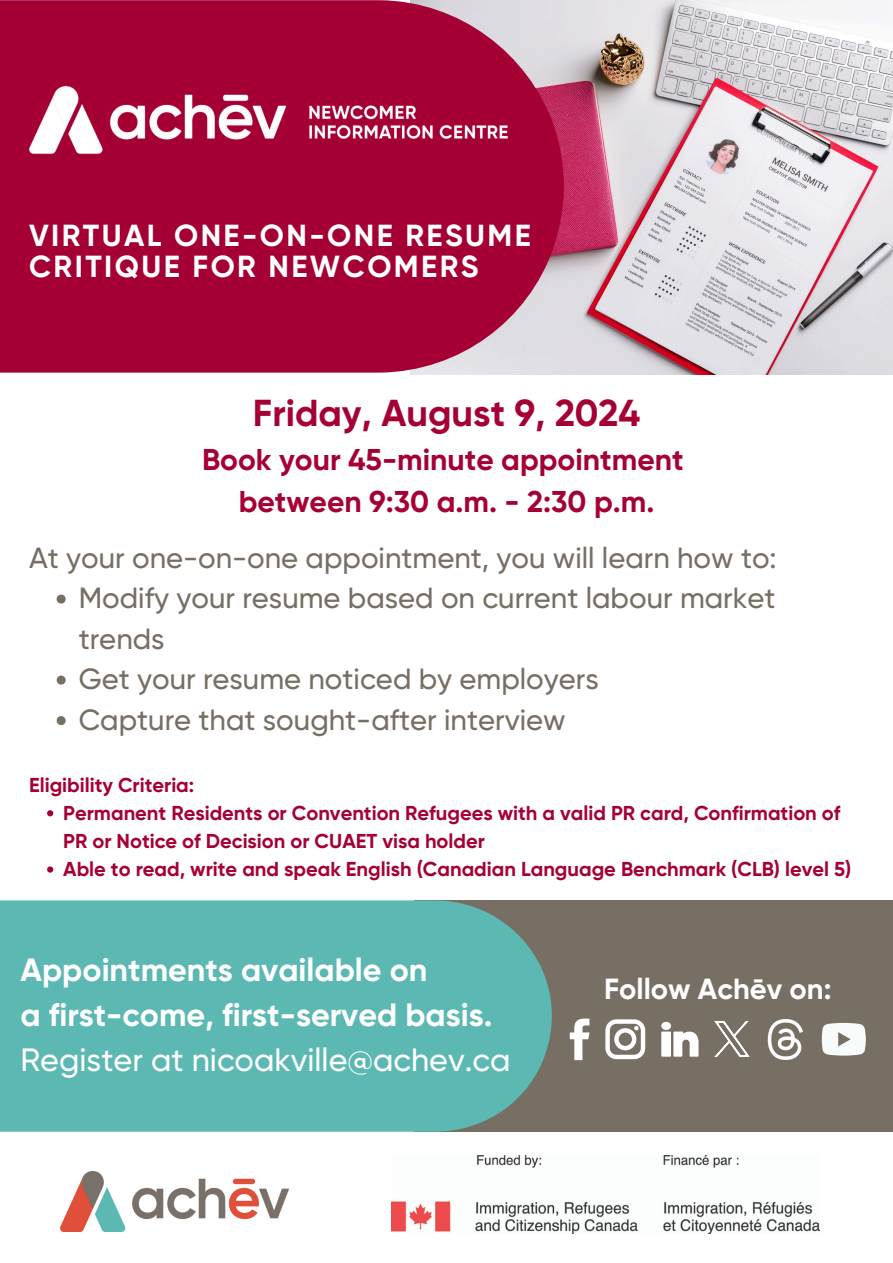
<style>
.page{position:relative;width:893px;height:1263px;background:#fff}
.page>*{position:absolute;margin:0;border:0;box-sizing:border-box;transform-origin:0 0}
.t1{font:700 37.5px "Gilroy";color:#a50034}
.t2{font:700 32.25px/45px "Gilroy";color:#fff}
.t3{font:700 30.45px/31.4px "Gilroy";letter-spacing:.08em;color:#fff}
.t4{font:700 30px/41.6px "Gilroy";color:#a50034;text-align:center}
.t5{font:500 29.17px/40.5px "Gilroy";color:#776e64}
.t6{font:700 29.1px "Gilroy";color:#fff}
.t7{font:700 20.1px/28.1px "Gilroy";color:#a50034}
.s1{font-weight:500}
</style>
<div class="page">
<img style="left:410px;top:0;width:483px;height:375px">
<svg style="left:0;top:0;width:564px;height:373px;fill:#a50034"></svg>
<img style="left:391px;top:1156px;width:428px;height:77px">
<img style="left:60px;top:1172px;width:228px;height:60px">
<div style="left:415px;top:900px;width:478px;height:232px;background:#776e64"></div>
<svg style="left:570px;top:1018px;width:19px;height:42px"></svg>
<svg style="left:605px;top:1019px;width:40px;height:40px"></svg>
<svg style="left:661px;top:1022px;width:37px;height:35px"></svg>
<img style="left:714px;top:1021px;width:35px;height:36px">
<img style="left:767px;top:1019px;width:36px;height:40px">
<svg style="left:822px;top:1023px;width:43px;height:32px"></svg>
<div style="left:0;top:900px;width:551px;height:232px;background:#5cb8b2"></div>
<img style="left:21px;top:29px;width:501px;height:188px">
<svg style="left:57px;top:595px;width:9px;height:9px"></svg>
<svg style="left:57px;top:676px;width:9px;height:9px"></svg>
<svg style="left:57px;top:716px;width:9px;height:9px"></svg>
<svg style="left:47px;top:810px;width:6px;height:6px"></svg>
<svg style="left:47px;top:866px;width:6px;height:7px"></svg>
<h2 class="t3" style="left:29px;top:220px;width:503px">VIRTUAL ONE-ON-ONE RESUME<br>CRITIQUE FOR NEWCOMERS</h2>
<p class="t1" style="left:253px;top:391px;width:389px">Friday, August 9, 2024</p>
<p class="t4" style="left:202px;top:439px;width:483px">Book your 45-minute appointment between 9:30 a.m. - 2:30 p.m.</p>
<p class="t5" style="left:29px;top:537px;width:749px">At your one-on-one appointment, you will learn how to:</p>
<h4 class="t5" style="left:79px;top:578px;width:698px">Modify your resume based on current labour market trends</h4>
<p class="t5" style="left:79px;top:659px;width:521px">Get your resume noticed by employers</p>
<p class="t5" style="left:79px;top:699px;width:488px">Capture that sought-after interview</p>
<p class="t7" style="left:29px;top:771px;width:167px">Eligibility Criteria:</p>
<p class="t7" style="left:63px;top:799px;width:778px">Permanent Residents or Convention Refugees with a valid PR card, Confirmation of<br>PR or Notice of Decision or CUAET visa holder</p>
<p class="t7" style="left:63px;top:855px;width:789px">Able to read, write and speak English (Canadian Language Benchmark (CLB) level 5)</p>
<p class="t2" style="left:21px;top:947px;width:491px">Appointments available on<br>a first-come, first-served basis.<br><span class="s1">Register at nicoakville@achev.ca</span></p>
<h2 class="t6" style="left:604px;top:971px;width:229px">Follow Achēv on:</h2>
</div>
